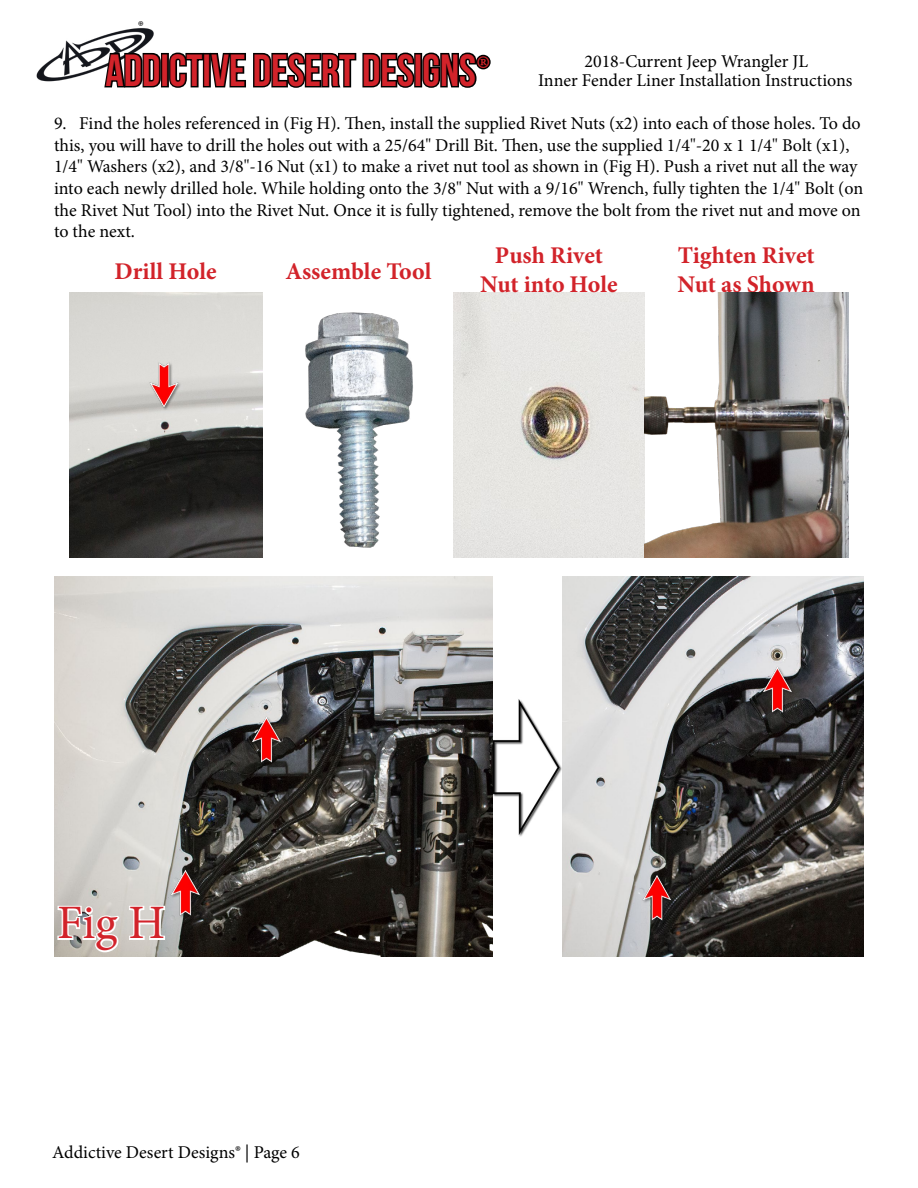
<style>
.page{position:relative;width:918px;height:1188px;background:#fff}
.page>*{position:absolute;margin:0;border:0;box-sizing:border-box;transform-origin:0 0}
.t1{font:48px "Minion Pro";color:#d2232a}
.t2{font:45px "Bebas Neue";color:#d2232a}
.t3{font:700 24px/28.8px "Minion Pro";letter-spacing:-.005em;color:#d2232a;text-align:center}
.t4{font:18px/21.6px "Minion Pro";color:#000;text-align:center}
.s1{font-family:"Minion Pro"}
</style>
<div class="page">
<img style="left:36px;top:28px;width:118px;height:54px">
<svg style="left:103px;top:51px;width:59px;height:37px"></svg>
<div style="left:161px;top:53px;width:8px;height:34px;border:3px solid #000"></div>
<svg style="left:168px;top:52px;width:323px;height:36px"></svg>
<img style="left:70px;top:292px;width:778px;height:266px">
<img style="left:148px;top:362px;width:35px;height:49px">
<img style="left:54px;top:577px;width:439px;height:380px">
<img style="left:562px;top:577px;width:302px;height:379px">
<img style="left:455px;top:682px;width:136px;height:169px">
<img style="left:761px;top:666px;width:35px;height:51px">
<img style="left:641px;top:874px;width:35px;height:51px">
<img style="left:250px;top:716px;width:35px;height:50px">
<img style="left:170px;top:869px;width:34px;height:51px">
<svg style="left:56px;top:904px;width:65px;height:50px"></svg>
<svg style="left:127px;top:904px;width:40px;height:37px"></svg>
<p class="t4" style="left:538px;top:51px;width:316px;line-height:19.4px">2018-Current Jeep Wrangler JL<br>Inner Fender Liner Installation Instructions</p>
<h2 class="t2" style="left:106px;top:46px;width:386px">ADDICTIVE DESERT DESIGNS<span class="s1">®</span></h2>
<p class="t4" style="left:54px;top:113px;width:811px;text-align:left">9. Find the holes referenced in (Fig H). Then, install the supplied Rivet Nuts (x2) into each of those holes. To do this, you will have to drill the holes out with a 25/64" Drill Bit. Then, use the supplied 1/4"-20 x 1 1/4" Bolt (x1), 1/4" Washers (x2), and 3/8"-16 Nut (x1) to make a rivet nut tool as shown in (Fig H). Push a rivet nut all the way into each newly drilled hole. While holding onto the 3/8" Nut with a 9/16" Wrench, fully tighten the 1/4" Bolt (on the Rivet Nut Tool) into the Rivet Nut. Once it is fully tightened, remove the bolt from the rivet nut and move on to the next.</p>
<h3 class="t3" style="left:114px;top:257px;width:104px">Drill Hole</h3>
<h3 class="t3" style="left:285px;top:257px;width:147px">Assemble Tool</h3>
<h3 class="t3" style="left:480px;top:241px;width:139px">Push Rivet<br>Nut into Hole</h3>
<h3 class="t3" style="left:678px;top:241px;width:139px;text-align:left">Tighten Rivet<br>Nut as Shown</h3>
<h1 class="t1" style="left:57px;top:891px;width:110px">Fig H</h1>
<p class="t4" style="left:52px;top:1141px;width:249px">Addictive Desert Designs® | Page 6</p>
</div>
